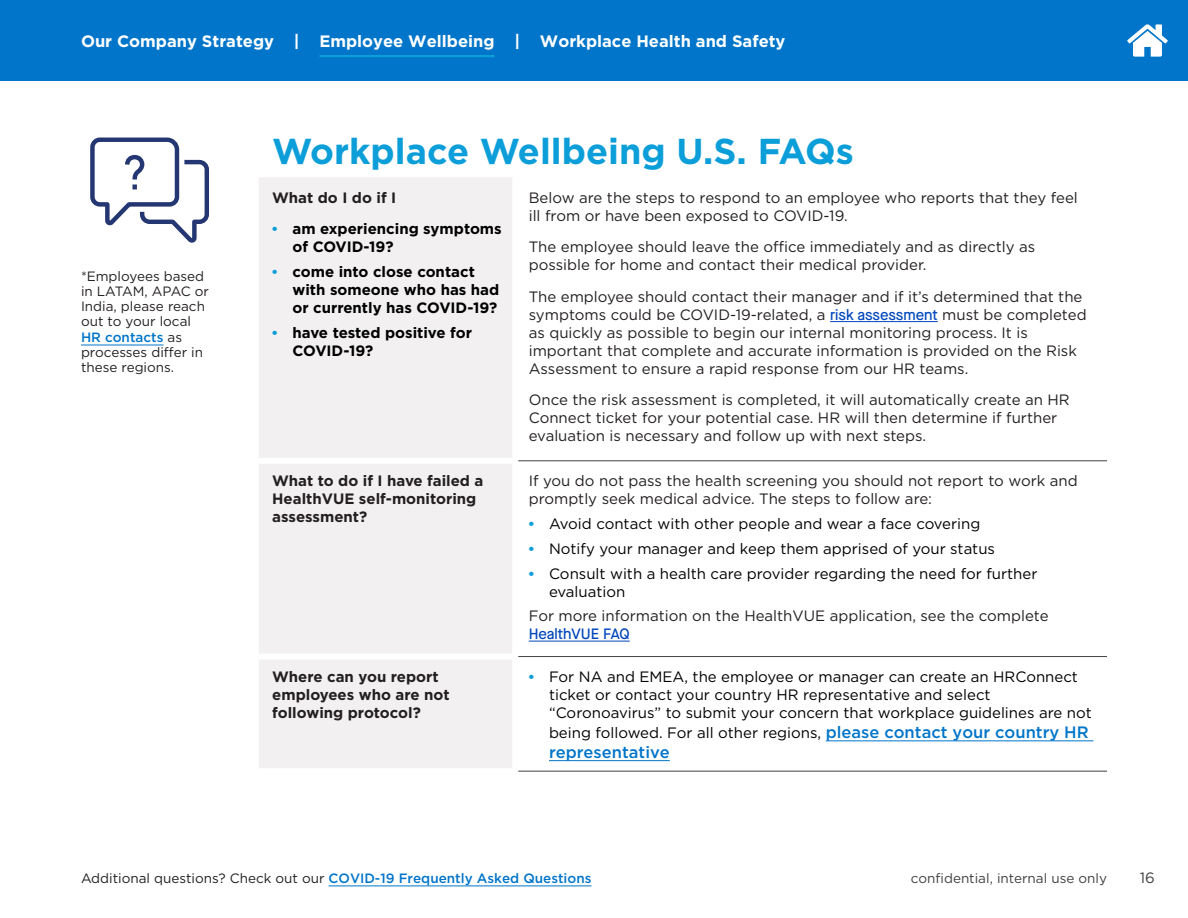
<style>
.page{position:relative;width:1188px;height:918px;background:#fff}
.page>*{position:absolute;margin:0;border:0;box-sizing:border-box;transform-origin:0 0}
.t1{font:700 36px "Gotham";color:#0c9ed9}
.t2{font:700 16.5px "Gotham";color:#fff}
.t3{font:500 16.5px "Gotham";color:#0075c9}
.t4{font:15px/18px "Gotham";color:#231f20}
.t5{font:15px/18px "Gotham";color:#000}
.t6{font:700 15px/18px "Gotham";color:#000}
.t7{font:700 15px/18px "Gotham";color:#231f20}
.t8{font:500 15px "Maison Neue";color:#0047bb}
.t9{font:15px "Gotham";color:#414042}
.t10{font:13.5px/15.1px "Gotham";color:#231f20}
.t11{font:500 13.5px "Gotham";color:#0075c9}
.t12{font:13.5px "Gotham";color:#414042}
.s1{font-weight:500;color:#0075c9}
.s2{font-family:"Arial";color:#0c9ed9}
.s3{font-family:"Maison Neue";font-weight:500;color:#0047bb}
.s4{font-family:"Arial";font-weight:700;color:#0c9ed9}
.s5{font-weight:500;font-size:16.5px;color:#0075c9}
.s6{font-weight:400;color:#231f20}
</style>
<div class="page">
<div style="left:0;top:0;width:1188px;height:81px;background:#0075c9"></div>
<hr style="left:319px;top:55px;width:176px;height:2px;background:#0c9ed9">
<hr style="left:329px;top:886px;width:263px;height:1px;background:#0075c9">
<svg style="left:1127px;top:24px;width:41px;height:33px"></svg>
<svg style="left:90px;top:137px;width:119px;height:106px"></svg>
<hr style="left:81px;top:345px;width:83px;height:1px;background:#0075c9">
<div style="left:259px;top:177px;width:253px;height:591px;background:#f2f0f1"></div>
<div style="left:259px;top:458px;width:259px;height:6px;background:#fff"></div>
<div style="left:259px;top:654px;width:259px;height:6px;background:#fff"></div>
<hr style="left:518px;top:461px;width:589px;height:1px;background:#414042">
<hr style="left:518px;top:656px;width:589px;height:1px;background:#414042">
<hr style="left:518px;top:771px;width:589px;height:1px;background:#414042">
<hr style="left:830px;top:321px;width:108px;height:1px;background:#0047bb">
<hr style="left:529px;top:641px;width:101px;height:1px;background:#0047bb">
<hr style="left:826px;top:740px;width:267px;height:1px;background:#0075c9">
<hr style="left:549px;top:760px;width:121px;height:1px;background:#0075c9">
<p class="t2" style="left:81px;top:30px;width:706px">Our Company Strategy | Employee Wellbeing | Workplace Health and Safety</p>
<p class="t10" style="left:81px;top:268px;width:130px">*Employees based in LATAM, APAC or<br>India, please reach out to your local<br><span class="s1">HR contacts</span> as processes differ in these regions.</p>
<h1 class="t1" style="left:272px;top:127px;width:583px">Workplace Wellbeing U.S. FAQs</h1>
<p class="t7" style="left:272px;top:188px;width:126px">What do I do if I</p>
<p class="t6" style="left:292px;top:220px;width:211px;text-indent:-20px"><span class="s2">•</span> am experiencing symptoms of COVID-19?</p>
<p class="t6" style="left:292px;top:263px;width:208px;text-indent:-20px"><span class="s2">•</span> come into close contact with someone who has had or currently has COVID-19?</p>
<p class="t6" style="left:292px;top:323px;width:181px;text-indent:-20px"><span class="s2">•</span> have tested positive for<br>COVID-19?</p>
<p class="t4" style="left:529px;top:188px;width:551px">Below are the steps to respond to an employee who reports that they feel ill from or have been exposed to COVID-19.</p>
<p class="t4" style="left:529px;top:238px;width:508px">The employee should leave the office immediately and as directly as possible for home and contact their medical provider.</p>
<p class="t4" style="left:529px;top:287px;width:559px">The employee should contact their manager and if it’s determined that the symptoms could be COVID-19-related, a <span class="s3">risk assessment</span> must be completed as quickly as possible to begin our internal monitoring process. It is important that complete and accurate information is provided on the Risk Assessment to ensure a rapid response from our HR teams.</p>
<p class="t4" style="left:529px;top:391px;width:542px">Once the risk assessment is completed, it will automatically create an HR<br>Connect ticket for your potential case. HR will then determine if further evaluation is necessary and follow up with next steps.</p>
<p class="t7" style="left:272px;top:472px;width:213px">What to do if I have failed a<br>HealthVUE self-monitoring assessment?</p>
<p class="t4" style="left:529px;top:472px;width:550px">If you do not pass the health screening you should not report to work and promptly seek medical advice. The steps to follow are:</p>
<p class="t5" style="left:529px;top:514px;width:453px"><span class="s4">•</span> Avoid contact with other people and wear a face covering</p>
<p class="t5" style="left:529px;top:539px;width:468px"><span class="s4">•</span> Notify your manager and keep them apprised of your status</p>
<p class="t5" style="left:549px;top:564px;width:490px;text-indent:-20px"><span class="s4">•</span> Consult with a health care provider regarding the need for further evaluation</p>
<p class="t4" style="left:529px;top:607px;width:521px">For more information on the HealthVUE application, see the complete</p>
<p class="t8" style="left:529px;top:624px;width:102px">HealthVUE FAQ</p>
<p class="t7" style="left:272px;top:668px;width:179px">Where can you report employees who are not following protocol?</p>
<p class="t5" style="left:549px;top:667px;width:544px;text-indent:-20px"><span class="s4">•</span> For NA and EMEA, the employee or manager can create an HRConnect ticket or contact your country HR representative and select “Coronoavirus” to submit your concern that workplace guidelines are not</p>
<p class="t5" style="left:549px;top:723px;width:541px">being followed. For all other regions, <span class="s5">please contact your country HR</span></p>
<p class="t3" style="left:549px;top:741px;width:122px">representative</p>
<p class="t11" style="left:81px;top:869px;width:512px"><span class="s6">Additional questions? Check out our</span> COVID-19 Frequently Asked Questions</p>
<p class="t12" style="left:911px;top:869px;width:198px">confidential, internal use only</p>
<p class="t9" style="left:1140px;top:869px;width:17px">16</p>
</div>
